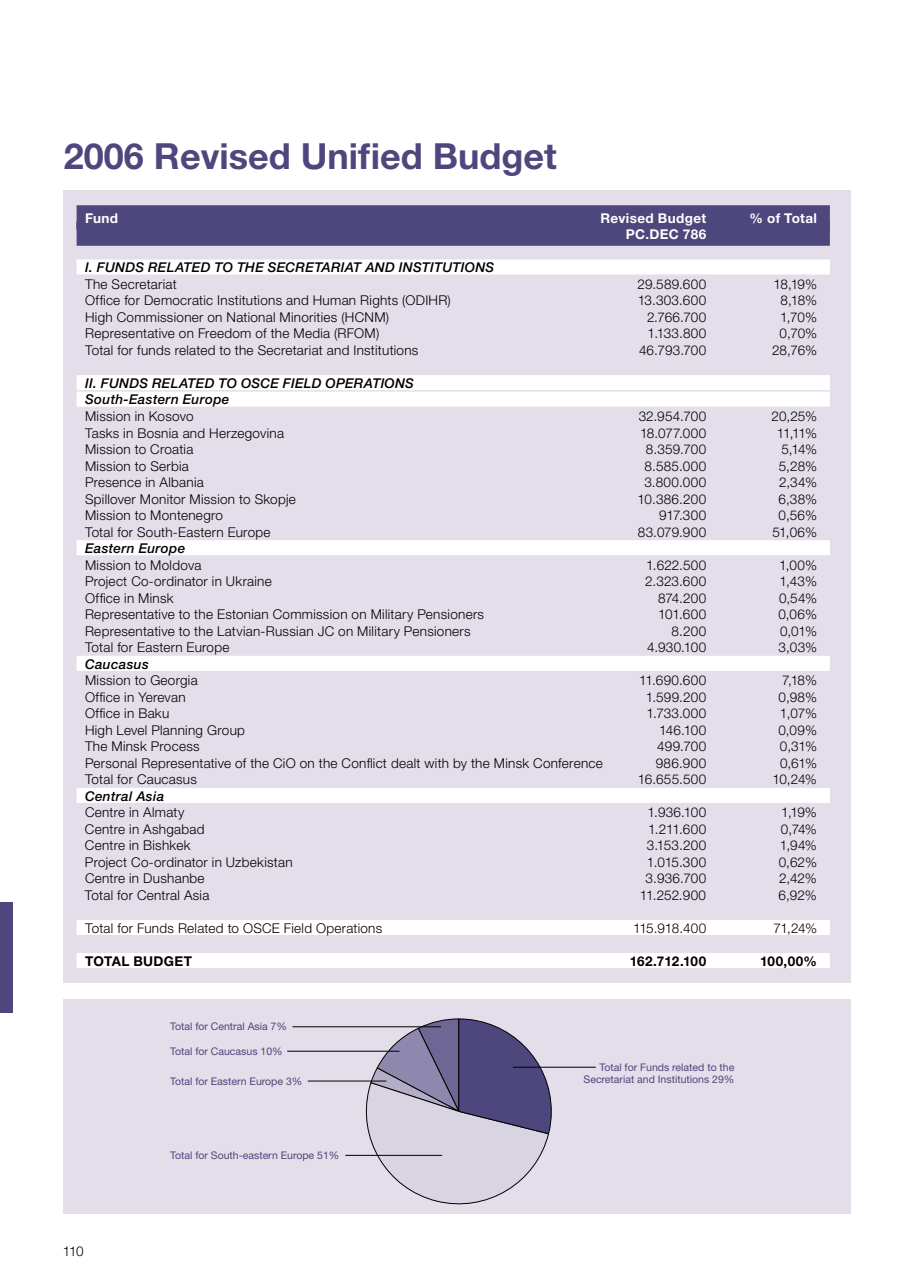
<style>
.page{position:relative;width:915px;height:1285px;background:#fff}
.page>*{position:absolute;margin:0;border:0;box-sizing:border-box;transform-origin:0 0}
.t1{font:700 36px "Helvetica Neue";color:#4d477d}
.t2{font:300 13.5px "Helvetica Neue LT";letter-spacing:.02em;color:#000}
.t3{font:italic 500 13.5px/16.5px "Helvetica Neue LT";letter-spacing:.02em;color:#000}
.t4{font:700 13.5px "Helvetica Neue LT";letter-spacing:.03em;color:#fff}
.t5{font:700 13.5px "Helvetica Neue LT";letter-spacing:.02em;color:#000}
.t6{font:300 13.5px "Helvetica Neue LT";letter-spacing:-.03em;color:#000}
.t7{font:700 13.5px "Helvetica Neue LT";color:#000}
.t8{font:10.5px/12px "Helvetica Neue LT";color:#4d477d;text-align:right}
</style>
<div class="page">
<div style="left:0;top:902px;width:13px;height:110px;background:#4d477d"></div>
<div style="left:64px;top:190px;width:786px;height:792px;background:#e3dee9"></div>
<div style="left:77px;top:205px;width:752px;height:24px;background:#4d477d"></div>
<div style="left:77px;top:222px;width:752px;height:24px;background:#4d477d"></div>
<div style="left:77px;top:259px;width:752px;height:15px;background:#fff"></div>
<div style="left:77px;top:375px;width:752px;height:15px;background:#fff"></div>
<div style="left:77px;top:391px;width:752px;height:15px;background:#fff"></div>
<div style="left:77px;top:540px;width:752px;height:15px;background:#fff"></div>
<div style="left:77px;top:655px;width:752px;height:15px;background:#fff"></div>
<div style="left:77px;top:787px;width:752px;height:15px;background:#fff"></div>
<div style="left:77px;top:919px;width:752px;height:15px;background:#fff"></div>
<div style="left:77px;top:952px;width:752px;height:15px;background:#fff"></div>
<div style="left:64px;top:998px;width:786px;height:215px;background:#e3dee9"></div>
<svg style="left:356px;top:1018px;width:196px;height:187px"></svg>
<hr style="left:292px;top:1026px;width:149px;height:1px;background:#000">
<hr style="left:287px;top:1050px;width:112px;height:1px;background:#000">
<hr style="left:308px;top:1080px;width:78px;height:1px;background:#000">
<hr style="left:345px;top:1154px;width:97px;height:1px;background:#000">
<hr style="left:512px;top:1066px;width:83px;height:1px;background:#000">
<h1 class="t1" style="left:64px;top:143px;width:494px">2006 Revised Unified Budget</h1>
<p class="t4" style="left:85px;top:213px;width:35px">Fund</p>
<p class="t4" style="left:600px;top:213px;width:107px">Revised Budget</p>
<p class="t4" style="left:749px;top:213px;width:69px">% of Total</p>
<p class="t4" style="left:625px;top:230px;width:82px">PC.DEC 786</p>
<p class="t3" style="left:85px;top:261px;width:410px">I. FUNDS RELATED TO THE SECRETARIAT AND INSTITUTIONS</p>
<p class="t2" style="left:85px;top:279px;width:93px">The Secretariat</p>
<p class="t2" style="left:637px;top:279px;width:70px">29.589.600</p>
<p class="t2" style="left:773px;top:279px;width:45px">18,19%</p>
<p class="t2" style="left:85px;top:296px;width:367px">Office for Democratic Institutions and Human Rights (ODIHR)</p>
<p class="t2" style="left:637px;top:296px;width:70px">13.303.600</p>
<p class="t2" style="left:780px;top:296px;width:38px">8,18%</p>
<p class="t2" style="left:85px;top:312px;width:305px">High Commissioner on National Minorities (HCNM)</p>
<p class="t2" style="left:646px;top:312px;width:61px">2.766.700</p>
<p class="t2" style="left:780px;top:312px;width:38px">1,70%</p>
<p class="t2" style="left:85px;top:329px;width:295px">Representative on Freedom of the Media (RFOM)</p>
<p class="t2" style="left:647px;top:329px;width:60px">1.133.800</p>
<p class="t2" style="left:779px;top:329px;width:39px">0,70%</p>
<p class="t2" style="left:85px;top:345px;width:334px">Total for funds related to the Secretariat and Institutions</p>
<p class="t2" style="left:638px;top:345px;width:69px">46.793.700</p>
<p class="t2" style="left:771px;top:345px;width:47px">28,76%</p>
<p class="t3" style="left:85px;top:376px;width:330px">II. FUNDS RELATED TO OSCE FIELD OPERATIONS<br>South-Eastern Europe</p>
<p class="t2" style="left:85px;top:411px;width:110px">Mission in Kosovo</p>
<p class="t2" style="left:638px;top:411px;width:69px">32.954.700</p>
<p class="t2" style="left:771px;top:411px;width:47px">20,25%</p>
<p class="t2" style="left:85px;top:428px;width:200px">Tasks in Bosnia and Herzegovina</p>
<p class="t2" style="left:639px;top:428px;width:68px">18.077.000</p>
<p class="t2" style="left:776px;top:428px;width:42px">11,11%</p>
<p class="t2" style="left:85px;top:444px;width:110px">Mission to Croatia</p>
<p class="t2" style="left:645px;top:444px;width:62px">8.359.700</p>
<p class="t2" style="left:781px;top:444px;width:37px">5,14%</p>
<p class="t2" style="left:85px;top:461px;width:105px">Mission to Serbia</p>
<p class="t2" style="left:644px;top:461px;width:63px">8.585.000</p>
<p class="t2" style="left:778px;top:461px;width:40px">5,28%</p>
<p class="t2" style="left:85px;top:477px;width:120px">Presence in Albania</p>
<p class="t2" style="left:644px;top:477px;width:63px">3.800.000</p>
<p class="t2" style="left:779px;top:477px;width:39px">2,34%</p>
<p class="t2" style="left:85px;top:494px;width:212px">Spillover Monitor Mission to Skopje</p>
<p class="t2" style="left:637px;top:494px;width:70px">10.386.200</p>
<p class="t2" style="left:778px;top:494px;width:40px">6,38%</p>
<p class="t2" style="left:85px;top:510px;width:139px">Mission to Montenegro</p>
<p class="t2" style="left:659px;top:510px;width:48px">917.300</p>
<p class="t2" style="left:778px;top:510px;width:40px">0,56%</p>
<p class="t2" style="left:85px;top:527px;width:187px">Total for South-Eastern Europe</p>
<p class="t2" style="left:637px;top:527px;width:70px">83.079.900</p>
<p class="t2" style="left:772px;top:527px;width:46px">51,06%</p>
<p class="t3" style="left:85px;top:541px;width:102px">Eastern Europe</p>
<p class="t2" style="left:85px;top:560px;width:118px">Mission to Moldova</p>
<p class="t2" style="left:646px;top:560px;width:61px">1.622.500</p>
<p class="t2" style="left:778px;top:560px;width:39px">1,00%</p>
<p class="t2" style="left:85px;top:576px;width:188px">Project Co-ordinator in Ukraine</p>
<p class="t2" style="left:645px;top:576px;width:62px">2.323.600</p>
<p class="t2" style="left:779px;top:576px;width:39px">1,43%</p>
<p class="t2" style="left:85px;top:593px;width:90px">Office in Minsk</p>
<p class="t2" style="left:658px;top:593px;width:50px">874.200</p>
<p class="t2" style="left:778px;top:593px;width:39px">0,54%</p>
<p class="t2" style="left:85px;top:609px;width:400px">Representative to the Estonian Commission on Military Pensioners</p>
<p class="t2" style="left:658px;top:609px;width:50px">101.600</p>
<p class="t2" style="left:778px;top:609px;width:40px">0,06%</p>
<p class="t2" style="left:85px;top:626px;width:387px">Representative to the Latvian-Russian JC on Military Pensioners</p>
<p class="t2" style="left:671px;top:626px;width:36px">8.200</p>
<p class="t2" style="left:779px;top:626px;width:38px">0,01%</p>
<p class="t2" style="left:85px;top:642px;width:146px">Total for Eastern Europe</p>
<p class="t2" style="left:646px;top:642px;width:61px">4.930.100</p>
<p class="t2" style="left:778px;top:642px;width:40px">3,03%</p>
<p class="t3" style="left:85px;top:657px;width:65px">Caucasus</p>
<p class="t2" style="left:85px;top:675px;width:114px">Mission to Georgia</p>
<p class="t2" style="left:639px;top:675px;width:69px">11.690.600</p>
<p class="t2" style="left:782px;top:675px;width:36px">7,18%</p>
<p class="t2" style="left:85px;top:692px;width:102px">Office in Yerevan</p>
<p class="t2" style="left:645px;top:692px;width:62px">1.599.200</p>
<p class="t2" style="left:778px;top:692px;width:40px">0,98%</p>
<p class="t2" style="left:85px;top:708px;width:86px">Office in Baku</p>
<p class="t2" style="left:646px;top:708px;width:61px">1.733.000</p>
<p class="t2" style="left:779px;top:708px;width:39px">1,07%</p>
<p class="t2" style="left:85px;top:725px;width:161px">High Level Planning Group</p>
<p class="t2" style="left:659px;top:725px;width:48px">146.100</p>
<p class="t2" style="left:778px;top:725px;width:40px">0,09%</p>
<p class="t2" style="left:85px;top:741px;width:116px">The Minsk Process</p>
<p class="t2" style="left:657px;top:741px;width:50px">499.700</p>
<p class="t2" style="left:779px;top:741px;width:39px">0,31%</p>
<p class="t2" style="left:85px;top:758px;width:519px">Personal Representative of the CiO on the Conflict dealt with by the Minsk Conference</p>
<p class="t2" style="left:655px;top:758px;width:52px">986.900</p>
<p class="t2" style="left:779px;top:758px;width:38px">0,61%</p>
<p class="t2" style="left:85px;top:774px;width:113px">Total for Caucasus</p>
<p class="t2" style="left:637px;top:774px;width:70px">16.655.500</p>
<p class="t2" style="left:772px;top:774px;width:46px">10,24%</p>
<p class="t3" style="left:85px;top:789px;width:81px">Central Asia</p>
<p class="t2" style="left:85px;top:807px;width:101px">Centre in Almaty</p>
<p class="t2" style="left:647px;top:807px;width:60px">1.936.100</p>
<p class="t2" style="left:781px;top:807px;width:37px">1,19%</p>
<p class="t2" style="left:85px;top:824px;width:121px">Centre in Ashgabad</p>
<p class="t2" style="left:648px;top:824px;width:59px">1.211.600</p>
<p class="t2" style="left:780px;top:824px;width:37px">0,74%</p>
<p class="t2" style="left:85px;top:840px;width:107px">Centre in Bishkek</p>
<p class="t2" style="left:646px;top:840px;width:61px">3.153.200</p>
<p class="t2" style="left:779px;top:840px;width:39px">1,94%</p>
<p class="t2" style="left:85px;top:857px;width:209px">Project Co-ordinator in Uzbekistan</p>
<p class="t2" style="left:646px;top:857px;width:61px">1.015.300</p>
<p class="t2" style="left:778px;top:857px;width:40px">0,62%</p>
<p class="t2" style="left:85px;top:873px;width:121px">Centre in Dushanbe</p>
<p class="t2" style="left:645px;top:873px;width:62px">3.936.700</p>
<p class="t2" style="left:779px;top:873px;width:39px">2,42%</p>
<p class="t2" style="left:85px;top:890px;width:126px">Total for Central Asia</p>
<p class="t2" style="left:639px;top:890px;width:68px">11.252.900</p>
<p class="t2" style="left:778px;top:890px;width:40px">6,92%</p>
<p class="t2" style="left:85px;top:923px;width:298px">Total for Funds Related to OSCE Field Operations</p>
<p class="t6" style="left:633px;top:923px;width:75px">115.918.400</p>
<p class="t2" style="left:773px;top:923px;width:45px">71,24%</p>
<p class="t5" style="left:85px;top:956px;width:108px">TOTAL BUDGET</p>
<p class="t7" style="left:629px;top:956px;width:78px">162.712.100</p>
<p class="t5" style="left:760px;top:956px;width:58px">100,00%</p>
<p class="t2" style="left:63px;top:1245px;width:22px">110</p>
<p class="t8" style="left:170px;top:1021px;width:118px">Total for Central Asia 7%</p>
<p class="t8" style="left:170px;top:1046px;width:114px">Total for Caucasus 10%</p>
<p class="t8" style="left:170px;top:1075px;width:134px">Total for Eastern Europe 3%</p>
<p class="t8" style="left:170px;top:1150px;width:170px">Total for South-eastern Europe 51%</p>
<p class="t8" style="left:583px;top:1062px;width:152px">Total for Funds related to the<br>Secretariat and Institutions 29%</p>
</div>
